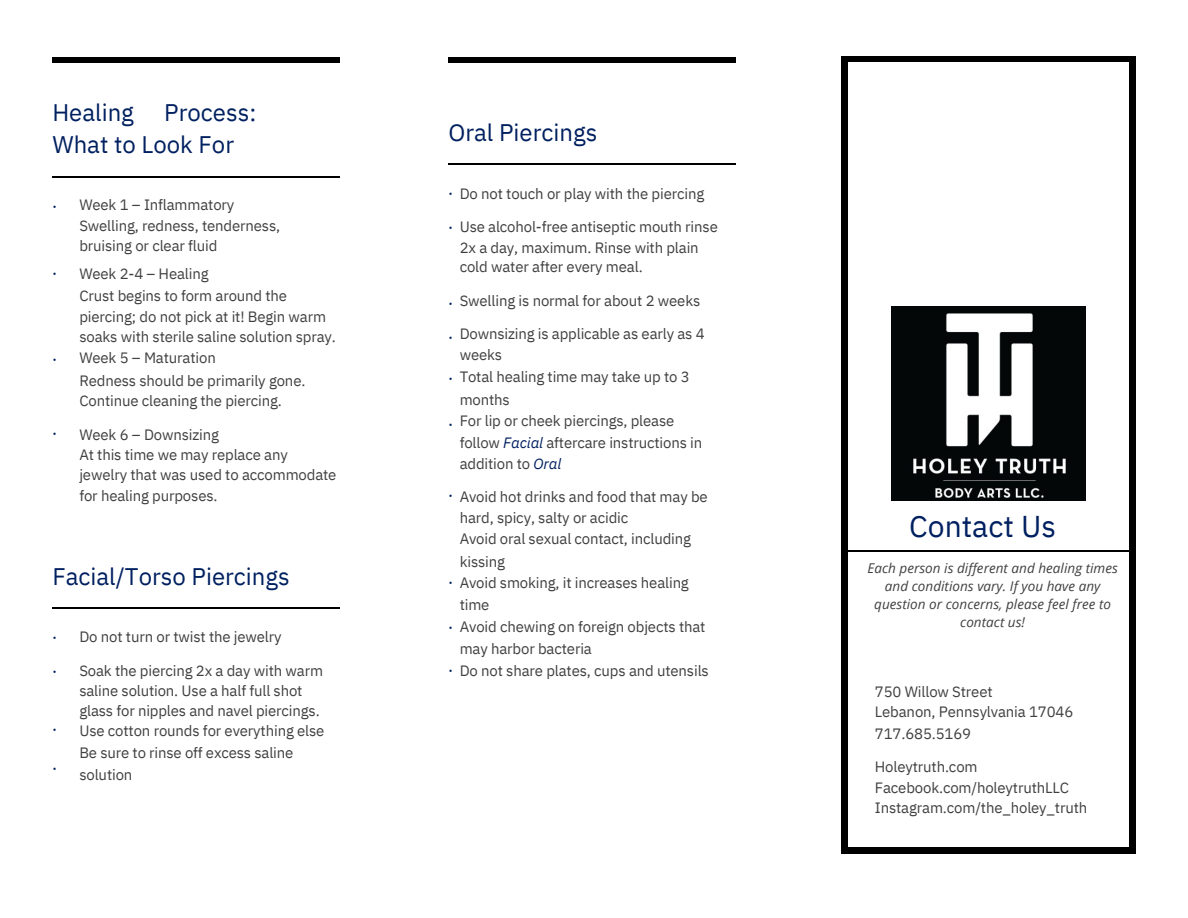
<style>
.page{position:relative;width:1188px;height:918px;background:#fff}
.page>*{position:absolute;margin:0;border:0;box-sizing:border-box;transform-origin:0 0}
.t1{font:30px "IBM Plex Sans";color:#002060}
.t2{font:24px/32.7px "IBM Plex Sans";color:#002060}
.t3{font:15px "IBM Plex Sans";letter-spacing:-.01em;color:#404040}
.t4{font:15px "Montserrat";color:#002060}
.t5{font:italic 13.5px/18px "Open Sans";letter-spacing:.005em;color:#404040;text-align:center}
.s1{font-style:italic;color:#002060}
</style>
<div class="page">
<div style="left:52px;top:57px;width:288px;height:5px;background:#000"></div>
<hr style="left:52px;top:176px;width:288px;height:1px;background:#000">
<hr style="left:52px;top:608px;width:288px;height:1px;background:#000">
<div style="left:448px;top:57px;width:288px;height:5px;background:#000"></div>
<hr style="left:448px;top:164px;width:288px;height:1px;background:#000">
<div style="left:848px;top:57px;width:281px;height:5px;background:#000"></div>
<svg style="left:841px;top:57px;width:7px;height:5px"></svg>
<svg style="left:1129px;top:57px;width:7px;height:5px"></svg>
<hr style="left:846px;top:550px;width:285px;height:1px;background:#000">
<div style="left:841px;top:62px;width:7px;height:785px;background:#000"></div>
<div style="left:841px;top:847px;width:7px;height:7px;background:#000"></div>
<div style="left:848px;top:847px;width:281px;height:7px;background:#000"></div>
<div style="left:1129px;top:62px;width:7px;height:785px;background:#000"></div>
<div style="left:1129px;top:847px;width:7px;height:7px;background:#000"></div>
<img style="left:891px;top:306px;width:195px;height:195px">
<h2 class="t2" style="left:52px;top:95px;width:83px">Healing</h2>
<h2 class="t2" style="left:52px;top:95px;width:205px;text-indent:112px">Process:<br>What to Look For</h2>
<p class="t4" style="left:52px;top:196px;width:6px">•</p>
<p class="t4" style="left:52px;top:264px;width:6px">•</p>
<p class="t4" style="left:52px;top:350px;width:6px">•</p>
<p class="t4" style="left:52px;top:424px;width:6px">•</p>
<p class="t3" style="left:79px;top:195px;width:157px">Week 1 – Inflammatory</p>
<p class="t3" style="left:79px;top:215px;width:202px">Swelling, redness, tenderness,</p>
<p class="t3" style="left:79px;top:235px;width:140px">bruising or clear fluid</p>
<p class="t3" style="left:79px;top:264px;width:131px">Week 2-4 – Healing</p>
<p class="t3" style="left:79px;top:286px;width:209px">Crust begins to form around the</p>
<p class="t3" style="left:79px;top:306px;width:248px">piercing; do not pick at it! Begin warm</p>
<p class="t3" style="left:79px;top:327px;width:258px">soaks with sterile saline solution spray.</p>
<p class="t3" style="left:79px;top:348px;width:138px">Week 5 – Maturation</p>
<p class="t3" style="left:79px;top:370px;width:228px">Redness should be primarily gone.</p>
<p class="t3" style="left:79px;top:391px;width:204px">Continue cleaning the piercing.</p>
<p class="t3" style="left:79px;top:424px;width:141px">Week 6 – Downsizing</p>
<p class="t3" style="left:79px;top:445px;width:210px">At this time we may replace any</p>
<p class="t3" style="left:79px;top:465px;width:259px">jewelry that was used to accommodate</p>
<p class="t3" style="left:79px;top:485px;width:140px">for healing purposes.</p>
<p class="t2" style="left:52px;top:560px;width:239px">Facial/Torso Piercings</p>
<p class="t4" style="left:52px;top:628px;width:6px">•</p>
<p class="t4" style="left:52px;top:662px;width:6px">•</p>
<p class="t4" style="left:52px;top:719px;width:6px">•</p>
<p class="t4" style="left:52px;top:759px;width:6px">•</p>
<p class="t3" style="left:79px;top:627px;width:204px">Do not turn or twist the jewelry</p>
<p class="t3" style="left:79px;top:660px;width:245px">Soak the piercing 2x a day with warm</p>
<h2 class="t3" style="left:79px;top:681px;width:225px">saline solution. Use a half full shot</h2>
<p class="t3" style="left:79px;top:701px;width:242px">glass for nipples and navel piercings.</p>
<p class="t3" style="left:79px;top:721px;width:247px">Use cotton rounds for everything else</p>
<p class="t3" style="left:79px;top:742px;width:216px">Be sure to rinse off excess saline</p>
<p class="t3" style="left:79px;top:765px;width:55px">solution</p>
<p class="t2" style="left:448px;top:116px;width:150px">Oral Piercings</p>
<p class="t4" style="left:448px;top:184px;width:6px">•</p>
<p class="t4" style="left:448px;top:218px;width:6px">•</p>
<p class="t4" style="left:448px;top:294px;width:6px">•</p>
<p class="t4" style="left:448px;top:328px;width:6px">•</p>
<p class="t4" style="left:448px;top:368px;width:6px">•</p>
<p class="t4" style="left:448px;top:415px;width:6px">•</p>
<p class="t4" style="left:448px;top:485px;width:6px">•</p>
<p class="t4" style="left:448px;top:572px;width:6px">•</p>
<p class="t4" style="left:448px;top:618px;width:6px">•</p>
<p class="t4" style="left:448px;top:661px;width:6px">•</p>
<p class="t3" style="left:460px;top:183px;width:246px">Do not touch or play with the piercing</p>
<p class="t3" style="left:460px;top:217px;width:260px">Use alcohol-free antiseptic mouth rinse</p>
<p class="t3" style="left:460px;top:237px;width:241px">2x a day, maximum. Rinse with plain</p>
<p class="t3" style="left:460px;top:256px;width:185px">cold water after every meal.</p>
<p class="t3" style="left:460px;top:290px;width:242px">Swelling is normal for about 2 weeks</p>
<p class="t3" style="left:460px;top:324px;width:246px">Downsizing is applicable as early as 4</p>
<p class="t3" style="left:460px;top:344px;width:44px">weeks</p>
<p class="t3" style="left:460px;top:367px;width:232px">Total healing time may take up to 3</p>
<p class="t3" style="left:460px;top:389px;width:52px">months</p>
<p class="t3" style="left:460px;top:411px;width:216px">For lip or cheek piercings, please</p>
<p class="t3" style="left:460px;top:433px;width:244px">follow <span class="s1">Facial</span> aftercare instructions in</p>
<p class="t3" style="left:460px;top:453px;width:103px">addition to <span class="s1">Oral</span></p>
<p class="t3" style="left:460px;top:487px;width:250px">Avoid hot drinks and food that may be</p>
<p class="t3" style="left:460px;top:507px;width:170px">hard, spicy, salty or acidic</p>
<p class="t3" style="left:460px;top:529px;width:233px">Avoid oral sexual contact, including</p>
<h2 class="t3" style="left:460px;top:551px;width:47px">kissing</h2>
<p class="t3" style="left:460px;top:573px;width:231px">Avoid smoking, it increases healing</p>
<p class="t3" style="left:460px;top:595px;width:31px">time</p>
<p class="t3" style="left:460px;top:616px;width:247px">Avoid chewing on foreign objects that</p>
<p class="t3" style="left:460px;top:639px;width:134px">may harbor bacteria</p>
<p class="t3" style="left:460px;top:660px;width:251px">Do not share plates, cups and utensils</p>
<p class="t1" style="left:909px;top:506px;width:148px">Contact Us</p>
<p class="t5" style="left:867px;top:559px;width:252px">Each person is different and healing times and conditions vary. Ifyou have any question or concerns, please feel free to contact us!</p>
<p class="t3" style="left:875px;top:682px;width:119px">750 Willow Street</p>
<p class="t3" style="left:875px;top:702px;width:200px">Lebanon, Pennsylvania 17046</p>
<p class="t3" style="left:875px;top:723px;width:98px">717.685.5169</p>
<p class="t3" style="left:875px;top:757px;width:104px">Holeytruth.com</p>
<p class="t3" style="left:875px;top:777px;width:196px">Facebook.com/holeytruthLLC</p>
<h1 class="t3" style="left:875px;top:797px;width:214px">Instagram.com/the_holey_truth</h1>
</div>
